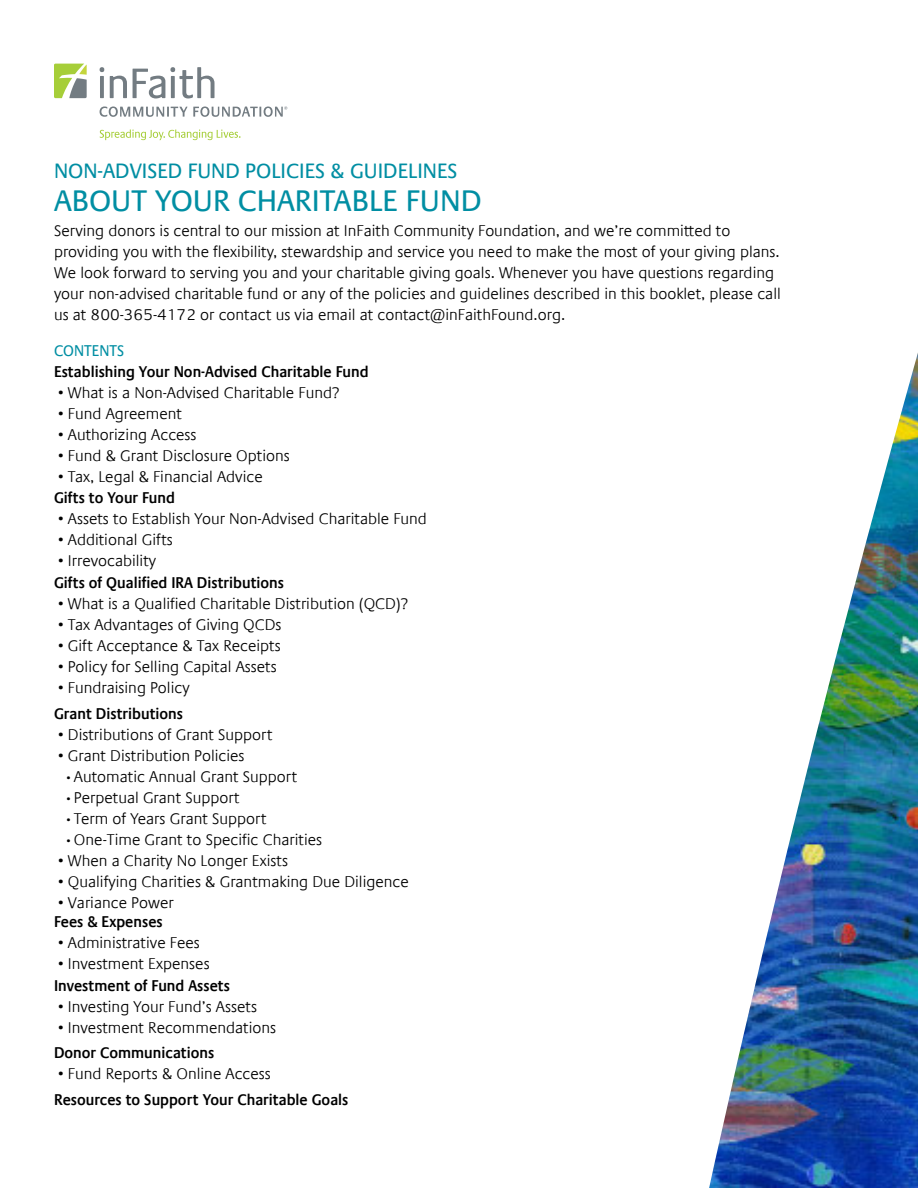
<style>
.page{position:relative;width:918px;height:1188px;background:#fff}
.page>*{position:absolute;margin:0;border:0;box-sizing:border-box;transform-origin:0 0}
.t1{font:30px "Praxis Com";color:#008ea3}
.t2{font:21px "Praxis Com";color:#008ea3}
.t3{font:300 15.75px/21px "Praxis Com";color:#000}
.t4{font:600 15.75px "Praxis Com";color:#000;scale:.93 1}
.t5{font:15.75px "Praxis Com";color:#008ea3;scale:.93 1}
.s1{font-size:12px}
</style>
<div class="page">
<img style="left:709px;top:353px;width:209px;height:835px">
<svg style="left:100px;top:106px;width:187px;height:11px"></svg>
<svg style="left:54px;top:64px;width:33px;height:34px"></svg>
<svg style="left:100px;top:67px;width:115px;height:31px"></svg>
<svg style="left:100px;top:130px;width:141px;height:10px"></svg>
<p class="t2" style="left:54px;top:159px;width:405px">NON-ADVISED FUND POLICIES &amp; GUIDELINES</p>
<p class="t1" style="left:54px;top:183px;width:429px">ABOUT YOUR CHARITABLE FUND</p>
<p class="t3" style="left:54px;top:220px;width:728px">Serving donors is central to our mission at InFaith Community Foundation, and we’re committed to providing you with the flexibility, stewardship and service you need to make the most of your giving plans.<br>We look forward to serving you and your charitable giving goals. Whenever you have questions regarding your non-advised charitable fund or any of the policies and guidelines described in this booklet, please call us at 800-365-4172 or contact us via email at contact@inFaithFound.org.</p>
<p class="t5" style="left:54px;top:342px;width:77px">CONTENTS</p>
<p class="t4" style="left:54px;top:362px;width:340px">Establishing Your Non-Advised Charitable Fund</p>
<p class="t3" style="left:58px;top:382px;width:283px">• What is a Non-Advised Charitable Fund?</p>
<p class="t3" style="left:58px;top:403px;width:125px">• Fund Agreement</p>
<p class="t3" style="left:58px;top:424px;width:140px">• Authorizing Access</p>
<p class="t3" style="left:58px;top:445px;width:233px">• Fund &amp; Grant Disclosure Options</p>
<p class="t3" style="left:58px;top:466px;width:206px">• Tax, Legal &amp; Financial Advice</p>
<p class="t4" style="left:54px;top:489px;width:132px">Gifts to Your Fund</p>
<p class="t3" style="left:58px;top:509px;width:370px">• Assets to Establish Your Non-Advised Charitable Fund</p>
<p class="t3" style="left:58px;top:530px;width:116px">• Additional Gifts</p>
<p class="t3" style="left:58px;top:551px;width:99px">• Irrevocability</p>
<p class="t4" style="left:54px;top:574px;width:249px">Gifts of Qualified IRA Distributions</p>
<p class="t3" style="left:58px;top:594px;width:352px">• What is a Qualified Charitable Distribution (QCD)?</p>
<p class="t3" style="left:58px;top:615px;width:225px">• Tax Advantages of Giving QCDs</p>
<p class="t3" style="left:58px;top:636px;width:224px">• Gift Acceptance &amp; Tax Receipts</p>
<p class="t3" style="left:58px;top:657px;width:220px">• Policy for Selling Capital Assets</p>
<p class="t3" style="left:58px;top:678px;width:133px">• Fundraising Policy</p>
<p class="t4" style="left:54px;top:704px;width:140px">Grant Distributions</p>
<p class="t3" style="left:58px;top:724px;width:216px">• Distributions of Grant Support</p>
<p class="t3" style="left:58px;top:745px;width:188px">• Grant Distribution Policies</p>
<p class="t3" style="left:67px;top:766px;width:232px"><span class="s1">•</span> Automatic Annual Grant Support</p>
<p class="t3" style="left:67px;top:787px;width:175px"><span class="s1">•</span> Perpetual Grant Support</p>
<p class="t3" style="left:67px;top:808px;width:202px"><span class="s1">•</span> Term of Years Grant Support</p>
<p class="t3" style="left:67px;top:829px;width:257px"><span class="s1">•</span> One-Time Grant to Specific Charities</p>
<p class="t3" style="left:58px;top:850px;width:231px">• When a Charity No Longer Exists</p>
<p class="t3" style="left:58px;top:871px;width:352px">• Qualifying Charities &amp; Grantmaking Due Diligence</p>
<p class="t3" style="left:58px;top:892px;width:117px">• Variance Power</p>
<p class="t4" style="left:54px;top:913px;width:119px">Fees &amp; Expenses</p>
<p class="t3" style="left:58px;top:933px;width:143px">• Administrative Fees</p>
<p class="t3" style="left:58px;top:954px;width:153px">• Investment Expenses</p>
<p class="t4" style="left:54px;top:977px;width:191px">Investment of Fund Assets</p>
<p class="t3" style="left:58px;top:997px;width:200px">• Investing Your Fund’s Assets</p>
<p class="t3" style="left:58px;top:1018px;width:219px">• Investment Recommendations</p>
<p class="t4" style="left:54px;top:1043px;width:174px">Donor Communications</p>
<p class="t3" style="left:58px;top:1063px;width:214px">• Fund Reports &amp; Online Access</p>
<p class="t4" style="left:54px;top:1090px;width:318px">Resources to Support Your Charitable Goals</p>
</div>
